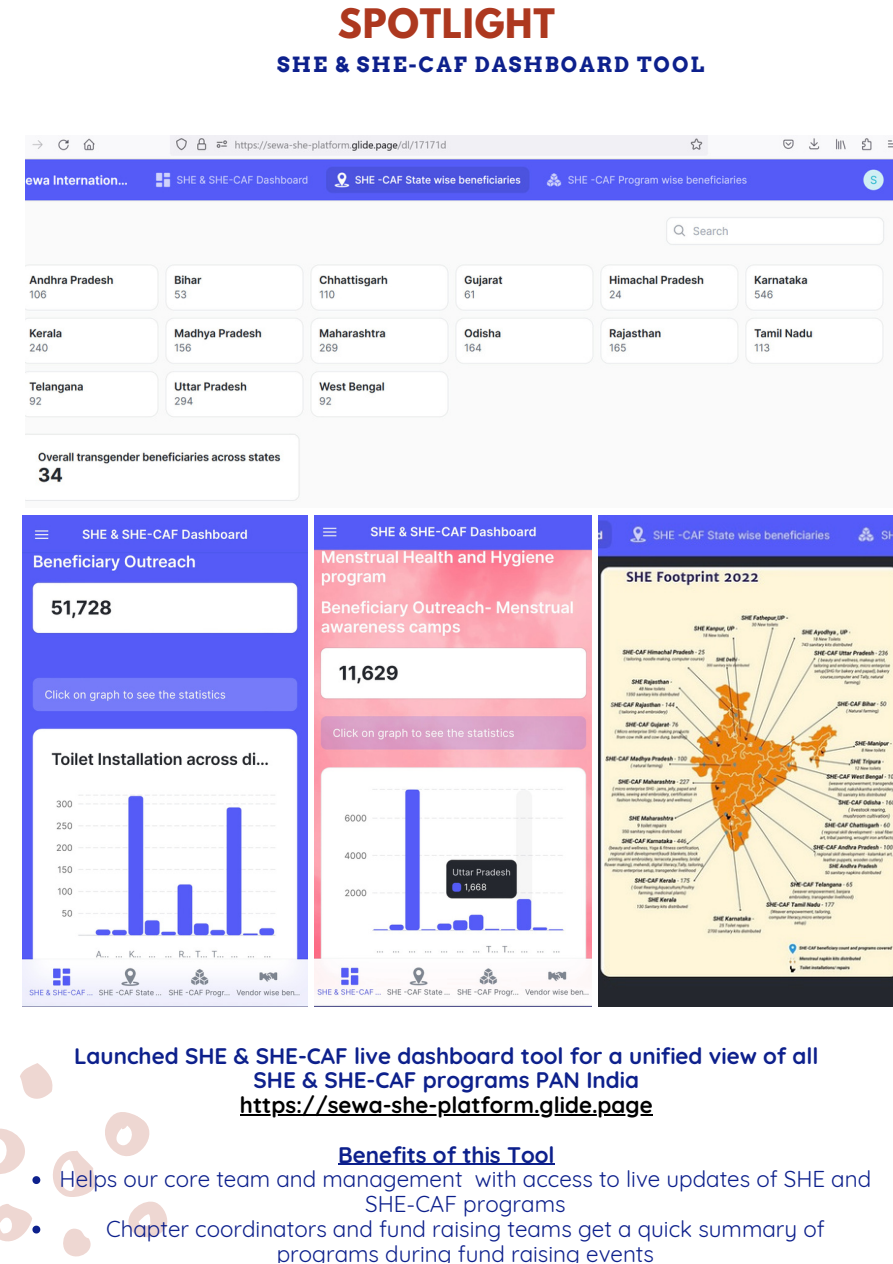
<style>
.page{position:relative;width:893px;height:1264px;background:#fff}
.page>*{position:absolute;margin:0;border:0;box-sizing:border-box;transform-origin:0 0}
.t1{font:700 36px "League Spartan";letter-spacing:.02em;color:#ad381f}
.t2{font:22.35px/24.8px "Quicksand";color:#0d208c;text-align:center}
.t3{font:700 22.35px/24.8px "Quicksand";color:#0d208c;text-align:center}
.t4{font:700 22.35px "Quicksand";color:#000}
.t5{font:700 21px "Arvo";letter-spacing:.09em;color:#0d208c}
</style>
<div class="page">
<img style="left:598px;top:516px;width:294px;height:490px">
<img style="left:23px;top:516px;width:284px;height:490px">
<img style="left:315px;top:516px;width:276px;height:490px">
<svg style="left:0;top:1063px;width:168px;height:194px"></svg>
<hr style="left:240px;top:1114px;width:412px;height:1px;background:#000">
<hr style="left:338px;top:1163px;width:216px;height:1px;background:#0d208c">
<img style="left:26px;top:135px;width:866px;height:366px">
<h1 class="t1" style="left:338px;top:6px;width:218px">SPOTLIGHT</h1>
<p class="t5" style="left:277px;top:51px;width:428px">SHE &amp; SHE-CAF DASHBOARD TOOL</p>
<p class="t3" style="left:74px;top:1042px;width:746px">Launched SHE &amp; SHE-CAF live dashboard tool for a unified view of all<br>SHE &amp; SHE-CAF programs PAN India</p>
<p class="t4" style="left:240px;top:1090px;width:414px">https://sewa-she-platform.glide.page</p>
<p class="t3" style="left:338px;top:1141px;width:218px">Benefits of this Tool</p>
<p class="t2" style="left:60px;top:1166px;width:813px">Helps our core team and management with access to live updates of SHE and SHE-CAF programs<br>Chapter coordinators and fund raising teams get a quick summary of programs during fund raising events</p>
</div>
